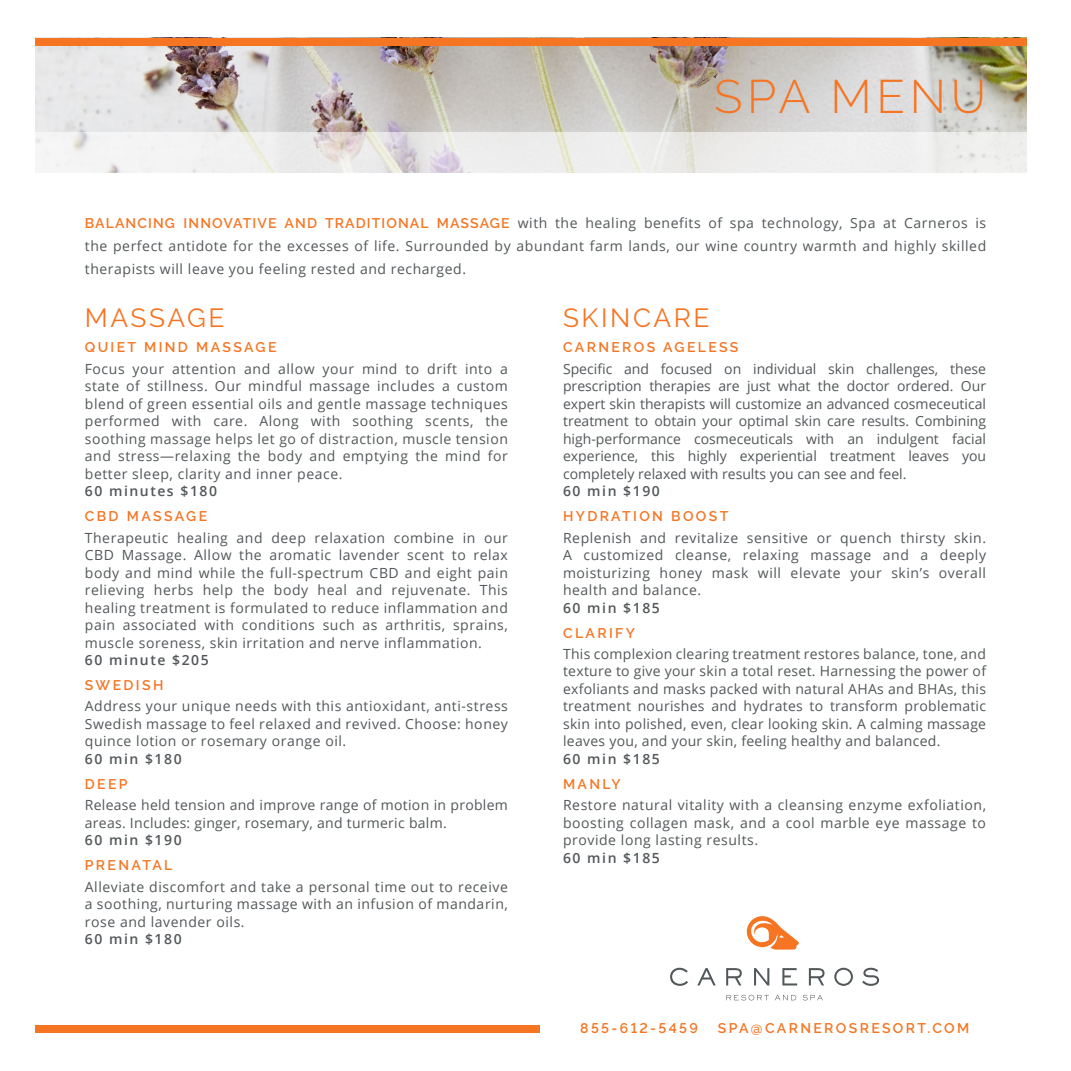
<style>
.page{position:relative;width:1071px;height:1071px;background:#fff}
.page>*{position:absolute;margin:0;border:0;box-sizing:border-box;transform-origin:0 0}
.t1{font:300 46.9px "Raleway";letter-spacing:.1em;color:#f57523}
.a_spa_2017___title{font:26.25px "Raleway";letter-spacing:.1em;color:#f57523}
.a_spa_2017___treatme{font:14px/17.5px "Open Sans";letter-spacing:.04em;color:#525759;text-align:justify}
.a_spa_2017___treatme-2{font:600 14px "Raleway";letter-spacing:.17em;color:#f57523}
.a_spa_2017___treatme-3{font:14px/17.5px "Open Sans";letter-spacing:.02em;color:#525759}
.a_spa_2017___treatme-4{font:600 14px "Open Sans";letter-spacing:.11em;color:#525759}
.s1{font-family:"Raleway";font-weight:600;color:#f57523}
</style>
<div class="page">
<img style="left:35px;top:46px;width:992px;height:87px">
<svg style="left:35px;top:133px;width:992px;height:40px;fill:#eee"></svg>
<div style="left:35px;top:1025px;width:504px;height:8px;background:#f57523"></div>
<div style="left:35px;top:38px;width:992px;height:8px;background:#f57523"></div>
<svg style="left:670px;top:968px;width:18px;height:18px"></svg>
<svg style="left:697px;top:968px;width:19px;height:17px"></svg>
<svg style="left:726px;top:968px;width:16px;height:17px"></svg>
<svg style="left:754px;top:968px;width:15px;height:17px"></svg>
<svg style="left:782px;top:968px;width:15px;height:17px"></svg>
<svg style="left:809px;top:968px;width:16px;height:17px"></svg>
<svg style="left:834px;top:968px;width:19px;height:18px"></svg>
<svg style="left:862px;top:968px;width:17px;height:18px"></svg>
<svg style="left:726px;top:995px;width:43px;height:5px"></svg>
<svg style="left:775px;top:995px;width:21px;height:5px"></svg>
<svg style="left:803px;top:995px;width:20px;height:5px"></svg>
<svg style="left:746px;top:916px;width:53px;height:34px"></svg>
<h1 class="t1" style="left:714px;top:69px;width:273px">SPA MENU</h1>
<p class="a_spa_2017___treatme" style="left:85px;top:212px;width:903px;line-height:22.8px"><span class="s1">BALANCING INNOVATIVE AND TRADITIONAL MASSAGE</span> with the healing benefits of spa technology, Spa at Carneros is the perfect antidote for the excesses of life. Surrounded by abundant farm lands, our wine country warmth and highly skilled therapists will leave you feeling rested and recharged.</p>
<p class="a_spa_2017___title" style="left:85px;top:303px;width:141px">MASSAGE</p>
<p class="a_spa_2017___treatme-2" style="left:85px;top:339px;width:193px">QUIET MIND MASSAGE</p>
<p class="a_spa_2017___treatme" style="left:85px;top:360px;width:425px">Focus your attention and allow your mind to drift into a state of stillness. Our mindful massage includes a custom blend of green essential oils and gentle massage techniques performed with care. Along with soothing scents, the soothing massage helps let go of distraction, muscle tension and stress—relaxing the body and emptying the mind for better sleep, clarity and inner peace.</p>
<p class="a_spa_2017___treatme-4" style="left:85px;top:482px;width:134px">60 minutes $180</p>
<p class="a_spa_2017___treatme-2" style="left:85px;top:508px;width:124px">CBD MASSAGE</p>
<p class="a_spa_2017___treatme" style="left:85px;top:528px;width:425px">Therapeutic healing and deep relaxation combine in our CBD Massage. Allow the aromatic lavender scent to relax body and mind while the full-spectrum CBD and eight pain relieving herbs help the body heal and rejuvenate. This healing treatment is formulated to reduce inflammation and pain associated with conditions such as arthritis, sprains, muscle soreness, skin irritation and nerve inflammation.</p>
<p class="a_spa_2017___treatme-4" style="left:85px;top:650px;width:125px">60 minute $205</p>
<p class="a_spa_2017___treatme-2" style="left:85px;top:677px;width:80px">SWEDISH</p>
<p class="a_spa_2017___treatme" style="left:85px;top:697px;width:425px">Address your unique needs with this antioxidant, anti-stress Swedish massage to feel relaxed and revived. Choose: honey quince lotion or rosemary orange oil.</p>
<p class="a_spa_2017___treatme-4" style="left:85px;top:749px;width:98px">60 min $180</p>
<p class="a_spa_2017___treatme-2" style="left:85px;top:776px;width:44px">DEEP</p>
<p class="a_spa_2017___treatme-3" style="left:85px;top:796px;width:425px">Release held tension and improve range of motion in problem areas. Includes: ginger, rosemary, and turmeric balm.</p>
<p class="a_spa_2017___treatme-4" style="left:85px;top:831px;width:98px">60 min $190</p>
<p class="a_spa_2017___treatme-2" style="left:85px;top:857px;width:89px">PRENATAL</p>
<p class="a_spa_2017___treatme" style="left:85px;top:877px;width:425px">Alleviate discomfort and take a personal time out to receive a soothing, nurturing massage with an infusion of mandarin, rose and lavender oils.</p>
<p class="a_spa_2017___treatme-4" style="left:85px;top:929px;width:98px">60 min $180</p>
<p class="a_spa_2017___title" style="left:563px;top:303px;width:148px">SKINCARE</p>
<p class="a_spa_2017___treatme-2" style="left:563px;top:339px;width:177px">CARNEROS AGELESS</p>
<p class="a_spa_2017___treatme" style="left:563px;top:360px;width:425px">Specific and focused on individual skin challenges, these prescription therapies are just what the doctor ordered. Our expert skin therapists will customize an advanced cosmeceutical treatment to obtain your optimal skin care results. Combining high-performance cosmeceuticals with an indulgent facial experience, this highly experiential treatment leaves you completely relaxed with results you can see and feel.</p>
<p class="a_spa_2017___treatme-4" style="left:563px;top:482px;width:98px">60 min $190</p>
<p class="a_spa_2017___treatme-2" style="left:563px;top:508px;width:167px">HYDRATION BOOST</p>
<p class="a_spa_2017___treatme" style="left:563px;top:528px;width:425px">Replenish and revitalize sensitive or quench thirsty skin.<br>A customized cleanse, relaxing massage and a deeply moisturizing honey mask will elevate your skin’s overall health and balance.</p>
<p class="a_spa_2017___treatme-4" style="left:563px;top:598px;width:98px">60 min $185</p>
<p class="a_spa_2017___treatme-2" style="left:563px;top:625px;width:73px">CLARIFY</p>
<p class="a_spa_2017___treatme" style="left:563px;top:645px;width:425px">This complexion clearing treatment restores balance, tone, and texture to give your skin a total reset. Harnessing the power of exfoliants and masks packed with natural AHAs and BHAs, this treatment nourishes and hydrates to transform problematic skin into polished, even, clear looking skin. A calming massage leaves you, and your skin, feeling healthy and balanced.</p>
<p class="a_spa_2017___treatme-4" style="left:563px;top:749px;width:98px">60 min $185</p>
<p class="a_spa_2017___treatme-2" style="left:563px;top:776px;width:59px">MANLY</p>
<p class="a_spa_2017___treatme" style="left:563px;top:796px;width:425px">Restore natural vitality with a cleansing enzyme exfoliation, boosting collagen mask, and a cool marble eye massage to provide long lasting results.</p>
<p class="a_spa_2017___treatme-4" style="left:563px;top:848px;width:98px">60 min $185</p>
<p class="a_spa_2017___treatme-2" style="left:580px;top:1020px;width:119px">855-612-5459</p>
<p class="a_spa_2017___treatme-2" style="left:718px;top:1020px;width:253px">SPA@CARNEROSRESORT.COM</p>
</div>
